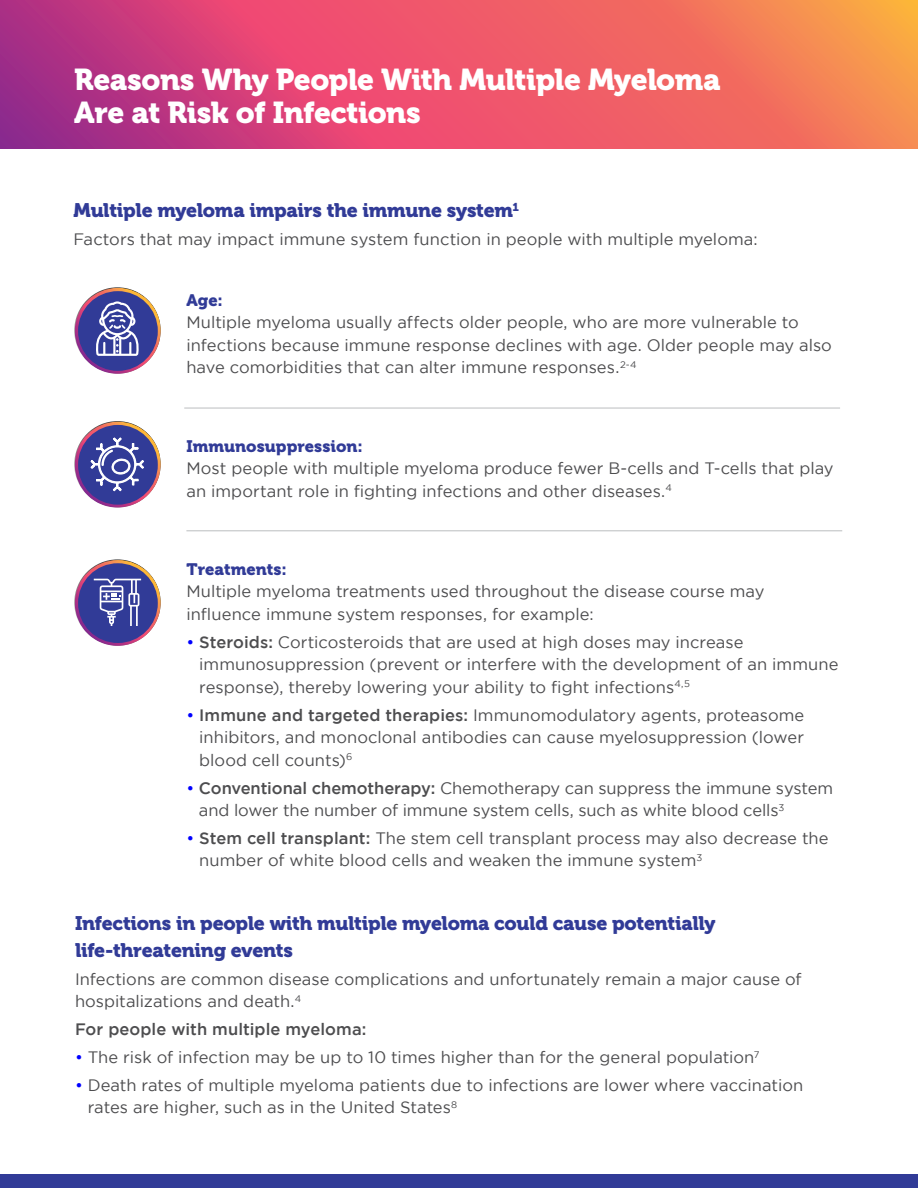
<style>
.page{position:relative;width:918px;height:1188px;background:#fff}
.page>*{position:absolute;margin:0;border:0;box-sizing:border-box;transform-origin:0 0}
.t1{font:30px/33px "Museo 900";letter-spacing:-.015em;color:#fff}
.t2{font:19.5px/27px "Museo 900";letter-spacing:-.015em;color:#313b97}
.t3{font:16.5px/22.5px "Gotham";color:#4d4d4f}
.t4{font:500 16.5px "Gotham";letter-spacing:.005em;color:#4d4d4f}
.s1{font-family:"Museo 900";color:#313b97}
.s2{color:#00f}
.s3{font-weight:500}
</style>
<div class="page">
<svg style="left:0;top:0;width:918px;height:148px;background:#e1576c"></svg>
<div style="left:0;top:1174px;width:918px;height:14px;background:#313b97"></div>
<svg style="left:76px;top:290px;width:83px;height:83px"></svg>
<svg style="left:76px;top:423px;width:83px;height:83px"></svg>
<svg style="left:76px;top:562px;width:83px;height:83px"></svg>
<hr style="left:184px;top:408px;width:656px;height:1px;background:#bbbdbf">
<hr style="left:186px;top:530px;width:656px;height:1px;background:#bbbdbf">
<p class="t1" style="left:74px;top:63px;width:648px">Reasons Why People With Multiple Myeloma<br>Are at Risk of Infections</p>
<p class="t2" style="left:74px;top:197px;width:447px">Multiple myeloma impairs the immune system<sup>1</sup></p>
<p class="t3" style="left:74px;top:228px;width:686px">Factors that may impact immune system function in people with multiple myeloma:</p>
<p class="t3" style="left:186px;top:288px;width:647px"><span class="s1">Age:<br></span>Multiple myeloma usually affects older people, who are more vulnerable to infections because immune response declines with age. Older people may also have comorbidities that can alter immune responses.<sup>2-4</sup></p>
<p class="t3" style="left:186px;top:434px;width:649px"><span class="s1">Immunosuppression:<br></span>Most people with multiple myeloma produce fewer B-cells and T-cells that play an important role in fighting infections and other diseases.<sup>4</sup></p>
<p class="t3" style="left:186px;top:557px;width:580px"><span class="s1">Treatments:<br></span>Multiple myeloma treatments used throughout the disease course may influence immune system responses, for example:</p>
<p class="t3" style="left:199px;top:630px;width:641px;text-indent:-13px"><span class="s2">•</span> <span class="s3">Steroids:</span> Corticosteroids that are used at high doses may increase immunosuppression (prevent or interfere with the development of an immune response), thereby lowering your ability to fight infections<sup>4,5</sup></p>
<p class="t3" style="left:199px;top:703px;width:607px;text-align:justify;text-indent:-13px"><span class="s2">•</span> <span class="s3">Immune and targeted therapies:</span> Immunomodulatory agents, proteasome inhibitors, and monoclonal antibodies can cause myelosuppression (lower blood cell counts)<sup>6</sup></p>
<p class="t3" style="left:199px;top:776px;width:636px;text-indent:-13px"><span class="s2">•</span> <span class="s3">Conventional chemotherapy:</span> Chemotherapy can suppress the immune system and lower the number of immune system cells, such as white blood cells<sup>3</sup></p>
<p class="t3" style="left:199px;top:827px;width:631px;text-indent:-13px"><span class="s2">•</span> <span class="s3">Stem cell transplant:</span> The stem cell transplant process may also decrease the number of white blood cells and weaken the immune system<sup>3</sup></p>
<p class="t2" style="left:75px;top:910px;width:642px">Infections in people with multiple myeloma could cause potentially life-threatening events</p>
<p class="t3" style="left:75px;top:967px;width:728px">Infections are common disease complications and unfortunately remain a major cause of hospitalizations and death.<sup>4</sup></p>
<p class="t4" style="left:75px;top:1020px;width:293px">For people with multiple myeloma:</p>
<p class="t3" style="left:75px;top:1046px;width:686px"><span class="s2">•</span> The risk of infection may be up to 10 times higher than for the general population<sup>7</sup></p>
<p class="t3" style="left:88px;top:1074px;width:717px;text-indent:-13px"><span class="s2">•</span> Death rates of multiple myeloma patients due to infections are lower where vaccination rates are higher, such as in the United States<sup>8</sup></p>
</div>
